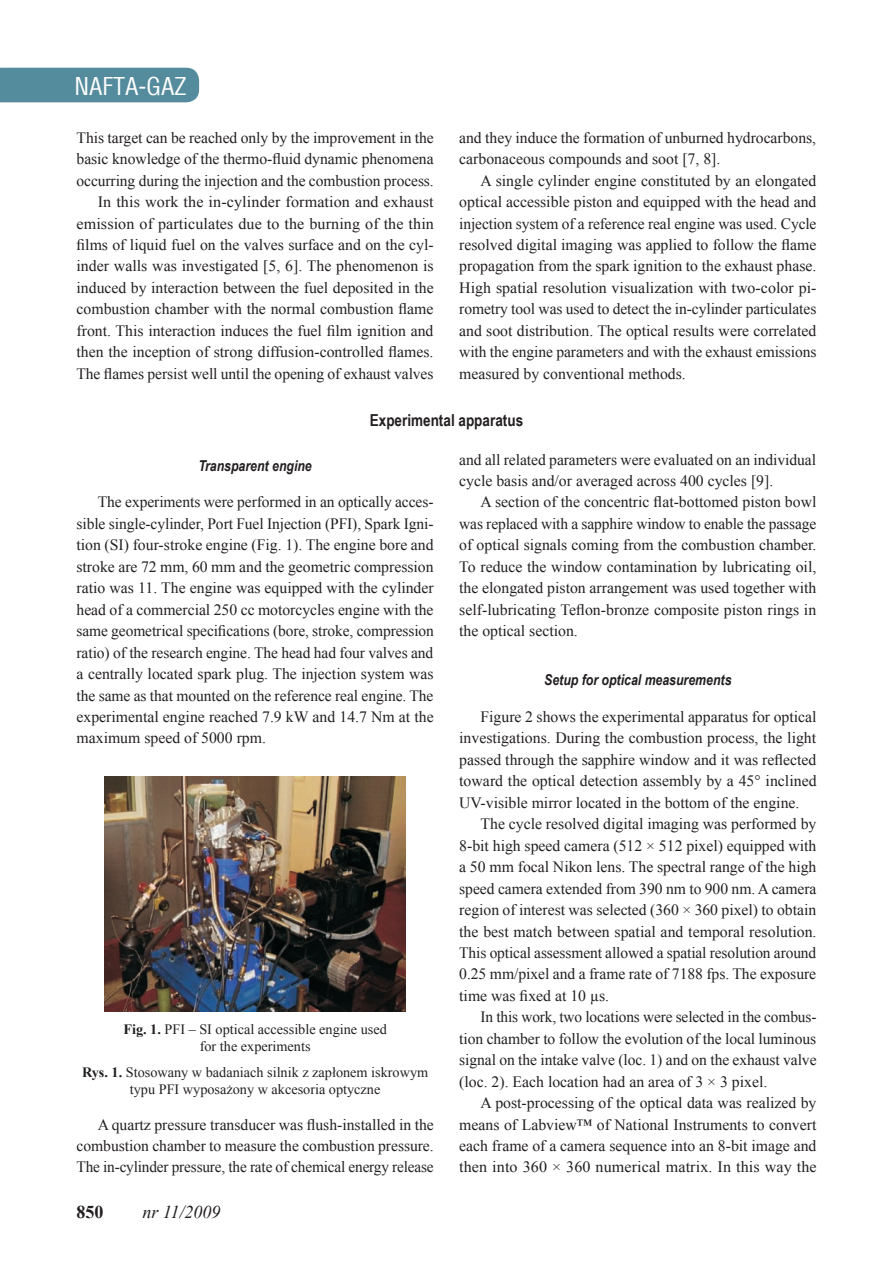
<style>
.page{position:relative;width:893px;height:1263px;background:#fff}
.page>*{position:absolute;margin:0;border:0;box-sizing:border-box;transform-origin:0 0}
.t1{font:24px "Switzerland Condensed";color:#fff}
.t2{font:italic 18px "Times New Roman";color:#231f20}
.t3{font:700 18px "Times New Roman";color:#231f20}
.t4{font:700 16.5px "Arial Narrow";color:#231f20}
.t5{font:15.75px/21.5px "Times New Roman";color:#231f20;text-align:justify}
.t6{font:italic 700 15px "Arial Narrow";color:#231f20}
.t7{font:14.25px/17.1px "Times New Roman";color:#231f20;text-align:center}
.s1{font-weight:700}
</style>
<div class="page">
<div style="left:0;top:68px;width:199px;height:34px;background:#548c9e"></div>
<img style="left:105px;top:776px;width:301px;height:235px">
<h1 class="t1" style="left:74px;top:71px;width:114px">NAFTA-GAZ</h1>
<p class="t5" style="left:77px;top:126px;width:359px;text-align:right">This target can be reached only by the improvement in the basic knowledge of the thermo-fluid dynamic phenomena occurring during the injection and the combustion process.<br>In this work the in-cylinder formation and exhaust emission of particulates due to the burning of the thin films of liquid fuel on the valves surface and on the cyl&shy;inder walls was investigated [5, 6]. The phenomenon is induced by interaction between the fuel deposited in the combustion chamber with the normal combustion flame front. This interaction induces the fuel film ignition and then the inception of strong diffusion-controlled flames.<br>The flames persist well until the opening of exhaust valves</p>
<p class="t5" style="left:459px;top:126px;width:358px">and they induce the formation of unburned hydrocarbons, carbonaceous compounds and soot [7, 8].</p>
<p class="t5" style="left:459px;top:169px;width:359px;text-indent:21px">A single cylinder engine constituted by an elongated optical accessible piston and equipped with the head and injection system of a reference real engine was used. Cycle resolved digital imaging was applied to follow the flame propagation from the spark ignition to the exhaust phase.<br>High spatial resolution visualization with two-color pi&shy;rometry tool was used to detect the in-cylinder particulates and soot distribution. The optical results were correlated with the engine parameters and with the exhaust emissions measured by conventional methods.</p>
<p class="t4" style="left:370px;top:408px;width:155px">Experimental apparatus</p>
<p class="t6" style="left:198px;top:454px;width:115px">Transparent engine</p>
<p class="t5" style="left:77px;top:491px;width:359px;text-indent:21px">The experiments were performed in an optically acces&shy;sible single-cylinder, Port Fuel Injection (PFI), Spark Igni&shy;tion (SI) four-stroke engine (Fig. 1). The engine bore and stroke are 72 mm, 60 mm and the geometric compression ratio was 11. The engine was equipped with the cylinder head of a commercial 250 cc motorcycles engine with the same geometrical specifications (bore, stroke, compression ratio) of the research engine. The head had four valves and a centrally located spark plug. The injection system was the same as that mounted on the reference real engine. The experimental engine reached 7.9 kW and 14.7 Nm at the maximum speed of 5000 rpm.</p>
<p class="t7" style="left:123px;top:1020px;width:265px"><span class="s1">Fig. 1.</span> PFI – SI optical accessible engine used for the experiments</p>
<p class="t7" style="left:82px;top:1063px;width:348px"><span class="s1">Rys. 1.</span> Stosowany w badaniach silnik z zapłonem iskrowym typu PFI wyposażony w akcesoria optyczne</p>
<p class="t5" style="left:77px;top:1113px;width:359px;text-indent:21px">A quartz pressure transducer was flush-installed in the combustion chamber to measure the combustion pressure.<br>The in-cylinder pressure, the rate of chemical energy release</p>
<p class="t3" style="left:77px;top:1199px;width:28px">850</p>
<p class="t2" style="left:142px;top:1200px;width:80px">nr 11/2009</p>
<p class="t5" style="left:459px;top:448px;width:358px">and all related parameters were evaluated on an individual cycle basis and/or averaged across 400 cycles [9].</p>
<p class="t5" style="left:459px;top:491px;width:359px;text-indent:21px">A section of the concentric flat-bottomed piston bowl was replaced with a sapphire window to enable the passage of optical signals coming from the combustion chamber.<br>To reduce the window contamination by lubricating oil, the elongated piston arrangement was used together with self-lubricating Teflon-bronze composite piston rings in the optical section.</p>
<p class="t6" style="left:544px;top:668px;width:189px">Setup for optical measurements</p>
<p class="t5" style="left:459px;top:706px;width:359px;text-indent:21px">Figure 2 shows the experimental apparatus for optical investigations. During the combustion process, the light passed through the sapphire window and it was reflected toward the optical detection assembly by a 45° inclined UV-visible mirror located in the bottom of the engine.</p>
<p class="t5" style="left:459px;top:813px;width:359px;text-indent:21px">The cycle resolved digital imaging was performed by 8-bit high speed camera (512 × 512 pixel) equipped with a 50 mm focal Nikon lens. The spectral range of the high speed camera extended from 390 nm to 900 nm. A camera region of interest was selected (360 × 360 pixel) to obtain the best match between spatial and temporal resolution.<br>This optical assessment allowed a spatial resolution around 0.25 mm/pixel and a frame rate of 7188 fps. The exposure time was fixed at 10 µs.</p>
<p class="t5" style="left:459px;top:1006px;width:359px;text-indent:21px">In this work, two locations were selected in the combus&shy;tion chamber to follow the evolution of the local luminous signal on the intake valve (loc. 1) and on the exhaust valve (loc. 2). Each location had an area of 3 × 3 pixel.</p>
<p class="t5" style="left:459px;top:1092px;width:359px;text-indent:21px">A post-processing of the optical data was realized by means of Labview™ of National Instruments to convert each frame of a camera sequence into an 8-bit image and then into 360 × 360 numerical matrix. In this way the</p>
</div>
